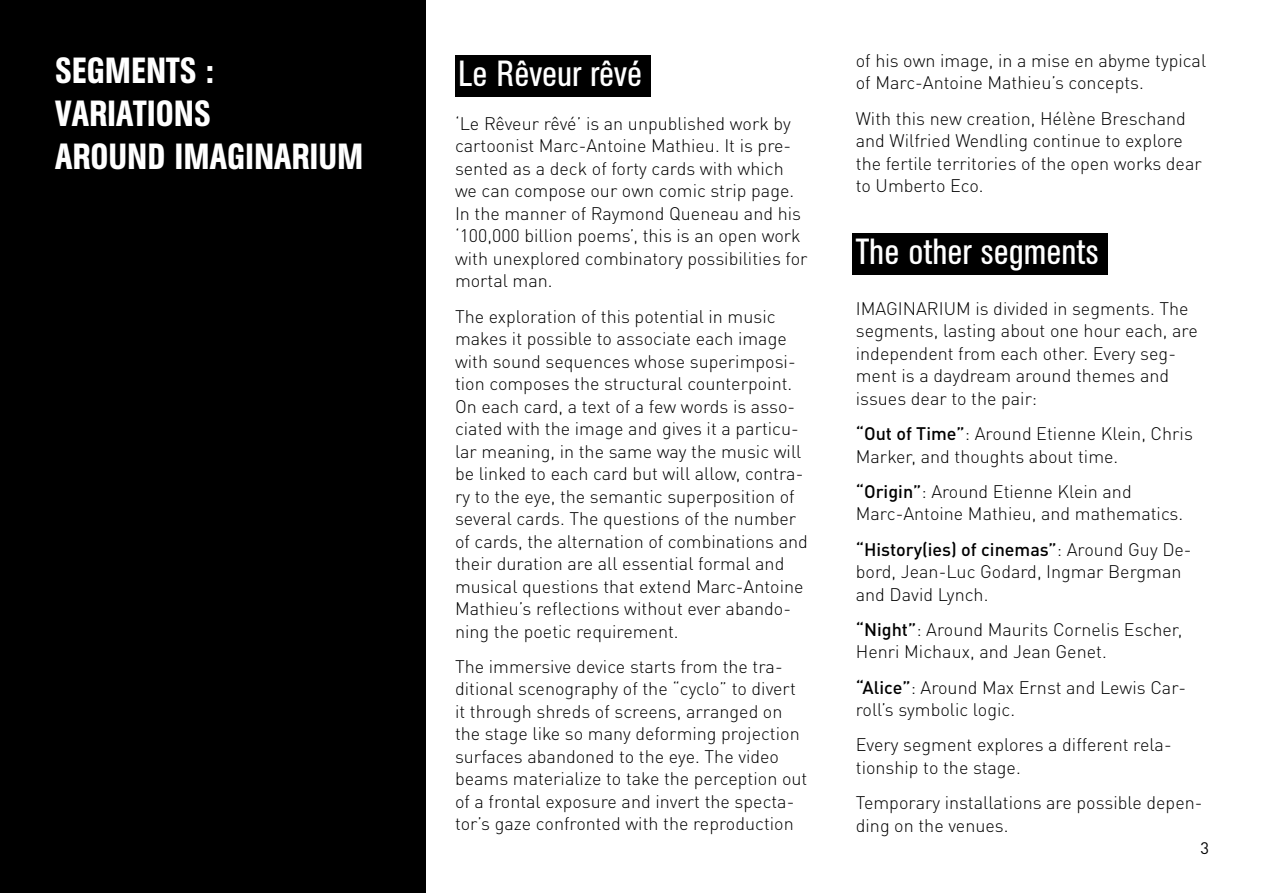
<style>
.page{position:relative;width:1263px;height:893px;background:#fff}
.page>*{position:absolute;margin:0;border:0;box-sizing:border-box;transform-origin:0 0}
.t1{font:500 36px/43.2px "AG Buch Condensed BQ";color:#fff}
.t2{font:36px "AG Buch Condensed BQ";color:#fff}
.t3{font:300 18px/22.5px "DIN Pro";color:#000}
.t4{font:16.5px "DIN Pro";color:#000}
.s1{font-weight:500}
</style>
<div class="page">
<div style="left:0;top:0;width:425px;height:893px;background:#000"></div>
<div style="left:455px;top:55px;width:196px;height:42px;background:#000"></div>
<div style="left:853px;top:233px;width:255px;height:41px;background:#000"></div>
<h1 class="t1" style="left:55px;top:50px;width:310px">SEGMENTS :<br>VARIATIONS<br>AROUND IMAGINARIUM</h1>
<h1 class="t2" style="left:458px;top:53px;width:185px">Le Rêveur rêvé</h1>
<p class="t3" style="left:856px;top:48px;width:352px">of his own image, in a mise en abyme typical of Marc-Antoine Mathieu’s concepts.</p>
<p class="t3" style="left:856px;top:105px;width:347px">With this new creation, Hélène Breschand and Wilfried Wendling continue to explore the fertile territories of the open works dear to Umberto Eco.</p>
<p class="t3" style="left:455px;top:110px;width:354px">‘Le Rêveur rêvé’ is an unpublished work by cartoonist Marc-Antoine Mathieu. It is pre&shy;sented as a deck of forty cards with which we can compose our own comic strip page.<br>In the manner of Raymond Queneau and his ‘100,000 billion poems’, this is an open work with unexplored combinatory possibilities for mortal man.</p>
<p class="t3" style="left:455px;top:303px;width:354px">The exploration of this potential in music makes it possible to associate each image with sound sequences whose superimposi&shy;tion composes the structural counterpoint.<br>On each card, a text of a few words is asso&shy;ciated with the image and gives it a particu&shy;lar meaning, in the same way the music will be linked to each card but will allow, contra&shy;ry to the eye, the semantic superposition of several cards. The questions of the number of cards, the alternation of combinations and their duration are all essential formal and musical questions that extend Marc-Antoine Mathieu’s reflections without ever abando&shy;ning the poetic requirement.</p>
<p class="t3" style="left:455px;top:653px;width:354px">The immersive device starts from the tra&shy;ditional scenography of the “cyclo” to divert it through shreds of screens, arranged on the stage like so many deforming projection surfaces abandoned to the eye. The video beams materialize to take the perception out of a frontal exposure and invert the specta&shy;tor’s gaze confronted with the reproduction</p>
<h1 class="t2" style="left:856px;top:231px;width:245px">The other segments</h1>
<p class="t3" style="left:856px;top:295px;width:344px">IMAGINARIUM is divided in segments. The segments, lasting about one hour each, are independent from each other. Every seg&shy;ment is a daydream around themes and issues dear to the pair:</p>
<p class="t3" style="left:856px;top:421px;width:339px"><span class="s1">“Out of Time”</span>: Around Etienne Klein, Chris<br>Marker, and thoughts about time.</p>
<p class="t3" style="left:856px;top:478px;width:329px"><span class="s1">“Origin”</span>: Around Etienne Klein and<br>Marc-Antoine Mathieu, and mathematics.</p>
<p class="t3" style="left:856px;top:536px;width:337px"><span class="s1">“History(ies) of cinemas”</span>: Around Guy De&shy;bord, Jean-Luc Godard, Ingmar Bergman and David Lynch.</p>
<p class="t3" style="left:856px;top:616px;width:328px"><span class="s1">“Night”</span>: Around Maurits Cornelis Escher,<br>Henri Michaux, and Jean Genet.</p>
<p class="t3" style="left:856px;top:674px;width:332px"><span class="s1">“Alice”</span>: Around Max Ernst and Lewis Car&shy;roll’s symbolic logic.</p>
<p class="t3" style="left:856px;top:732px;width:317px">Every segment explores a different rela&shy;tionship to the stage.</p>
<p class="t3" style="left:856px;top:790px;width:348px">Temporary installations are possible depen&shy;ding on the venues.</p>
<p class="t4" style="left:1200px;top:835px;width:10px">3</p>
</div>
